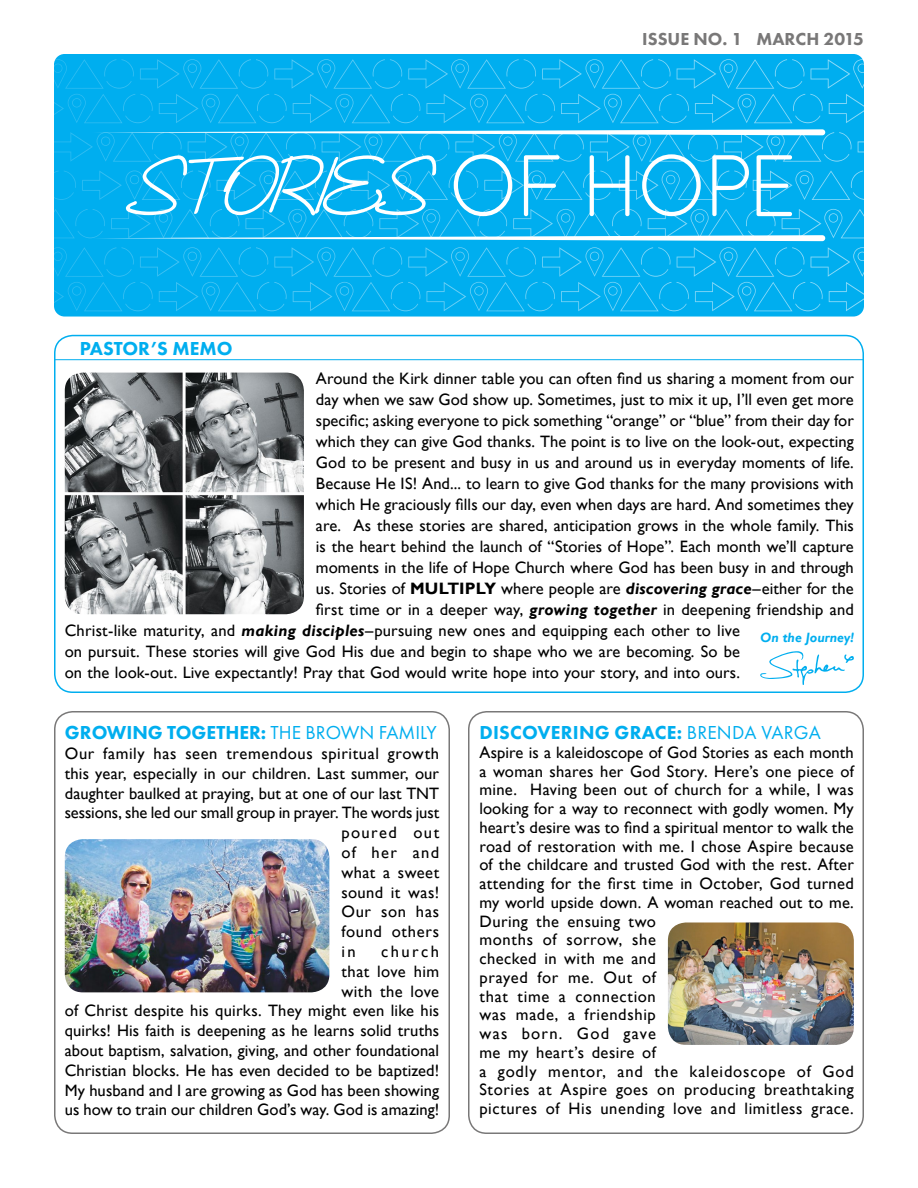
<style>
.page{position:relative;width:918px;height:1188px;background:#fff}
.page>*{position:absolute;margin:0;border:0;box-sizing:border-box;transform-origin:0 0}
.t1{font:800 19.5px "Futura PT";color:#00aeef}
.t2{font:800 18px "Futura PT";color:#797878}
.t3{font:16.5px/18.8px "Gill Sans";letter-spacing:.01em;color:#000}
.t4{font:16.5px "Gill Sans";letter-spacing:-.01em;color:#000}
.t5{font:16.5px "Gill Sans";letter-spacing:.035em;color:#000}
.t6{font:16.5px "Gill Sans";letter-spacing:.04em;color:#000}
.t7{font:16.5px "Gill Sans";letter-spacing:.03em;color:#000}
.t8{font:16.5px "Gill Sans";letter-spacing:.085em;color:#000}
.t9{font:16.5px "Gill Sans";letter-spacing:.045em;color:#000}
.t10{font:italic 700 13.5px "Gill Sans";color:#00aeef}
.s1{font-weight:700}
.s2{font-weight:700;font-style:italic}
.s3{font-weight:400}
</style>
<div class="page">
<hr style="left:54px;top:359px;width:810px;height:1px;background:#00aeef">
<div style="left:54px;top:54px;width:810px;height:263px;background:#00aeef;border-radius:11px"></div>
<svg style="left:54px;top:247px;width:810px;height:64px"></svg>
<svg style="left:54px;top:59px;width:810px;height:64px"></svg>
<svg style="left:54px;top:129px;width:810px;height:112px"></svg>
<div style="left:54px;top:711px;width:396px;height:423px;border:2px solid #797878;border-radius:18px"></div>
<div style="left:54px;top:335px;width:810px;height:358px;border:2px solid #00aeef;border-radius:18px"></div>
<div style="left:468px;top:711px;width:396px;height:423px;border:2px solid #797878;border-radius:18px"></div>
<img style="left:65px;top:839px;width:264px;height:153px">
<img style="left:668px;top:922px;width:186px;height:123px">
<img style="left:65px;top:373px;width:239px;height:241px">
<svg style="left:760px;top:651px;width:94px;height:34px"></svg>
<p class="t1" style="left:80px;top:336px;width:154px">PASTOR’S MEMO</p>
<p class="t2" style="left:642px;top:28px;width:223px">ISSUE NO. 1 MARCH 2015</p>
<p class="t3" style="left:316px;top:369px;width:539px">Around the Kirk dinner table you can often find us sharing a moment from our</p>
<p class="t3" style="left:316px;top:390px;width:539px">day when we saw God show up. Sometimes, just to mix it up, I’ll even get more</p>
<p class="t3" style="left:316px;top:411px;width:539px">specific; asking everyone to pick something “orange” or “blue” from their day for</p>
<p class="t3" style="left:316px;top:432px;width:539px">which they can give God thanks. The point is to live on the look-out, expecting</p>
<p class="t3" style="left:316px;top:453px;width:539px">God to be present and busy in us and around us in everyday moments of life.</p>
<p class="t3" style="left:316px;top:474px;width:539px">Because He IS! And... to learn to give God thanks for the many provisions with</p>
<p class="t3" style="left:316px;top:495px;width:539px">which He graciously fills our day, even when days are hard. And sometimes they</p>
<p class="t3" style="left:316px;top:516px;width:539px">are. As these stories are shared, anticipation grows in the whole family. This</p>
<p class="t3" style="left:316px;top:537px;width:539px">is the heart behind the launch of “Stories of Hope”. Each month we’ll capture</p>
<p class="t3" style="left:316px;top:558px;width:539px">moments in the life of Hope Church where God has been busy in and through</p>
<p class="t3" style="left:316px;top:579px;width:539px">us. Stories of <span class="s1">MULTIPLY</span> where people are <span class="s2">discovering grace</span>–either for the</p>
<p class="t3" style="left:316px;top:600px;width:539px">first time or in a deeper way, <span class="s2">growing together</span> in deepening friendship and</p>
<p class="t3" style="left:65px;top:621px;width:677px">Christ-like maturity, and <span class="s2">making disciples</span>–pursuing new ones and equipping each other to live</p>
<p class="t3" style="left:65px;top:642px;width:677px">on pursuit. These stories will give God His due and begin to shape who we are becoming. So be</p>
<p class="t3" style="left:65px;top:663px;width:677px">on the look-out. Live expectantly! Pray that God would write hope into your story, and into ours.</p>
<p class="t10" style="left:760px;top:630px;width:95px">On the Journey!</p>
<p class="t1" style="left:65px;top:720px;width:374px">GROWING TOGETHER: <span class="s3">THE BROWN FAMILY</span></p>
<p class="t5" style="left:65px;top:744px;width:376px">Our family has seen tremendous spiritual growth</p>
<p class="t3" style="left:65px;top:764px;width:376px">this year, especially in our children. Last summer, our</p>
<p class="t3" style="left:65px;top:784px;width:376px">daughter baulked at praying, but at one of our last TNT</p>
<p class="t4" style="left:65px;top:803px;width:376px">sessions, she led our small group in prayer. The words just</p>
<p class="t8" style="left:341px;top:823px;width:99px">poured out</p>
<p class="t3" style="left:341px;top:843px;width:99px">of her and</p>
<p class="t7" style="left:341px;top:863px;width:99px">what a sweet</p>
<p class="t3" style="left:341px;top:883px;width:99px">sound it was!</p>
<p class="t9" style="left:341px;top:902px;width:99px">Our son has</p>
<p class="t6" style="left:341px;top:922px;width:99px">found others</p>
<p class="t3" style="left:341px;top:942px;width:16px">in</p>
<p class="t3" style="left:65px;top:942px;width:376px;line-height:19.8px;text-align:right">church<br>that love him<br>with the love<br>of Christ despite his quirks. They might even like his quirks! His faith is deepening as he learns solid truths about baptism, salvation, giving, and other foundational Christian blocks. He has even decided to be baptized!<br>My husband and I are growing as God has been showing us how to train our children God’s way. God is amazing!</p>
<p class="t1" style="left:480px;top:720px;width:343px">DISCOVERING GRACE: <span class="s3">BRENDA VARGA</span></p>
<p class="t3" style="left:479px;top:743px;width:376px">Aspire is a kaleidoscope of God Stories as each month a woman shares her God Story. Here’s one piece of mine. Having been out of church for a while, I was looking for a way to reconnect with godly women. My heart’s desire was to find a spiritual mentor to walk the road of restoration with me. I chose Aspire because of the childcare and trusted God with the rest. After attending for the first time in October, God turned my world upside down. A woman reached out to me.<br>During the ensuing two<br>months of sorrow, she<br>checked in with me and<br>prayed for me. Out of<br>that time a connection<br>was made, a friendship<br>was born. God gave<br>me my heart’s desire of<br>a godly mentor, and the kaleidoscope of God Stories at Aspire goes on producing breathtaking pictures of His unending love and limitless grace.</p>
</div>
